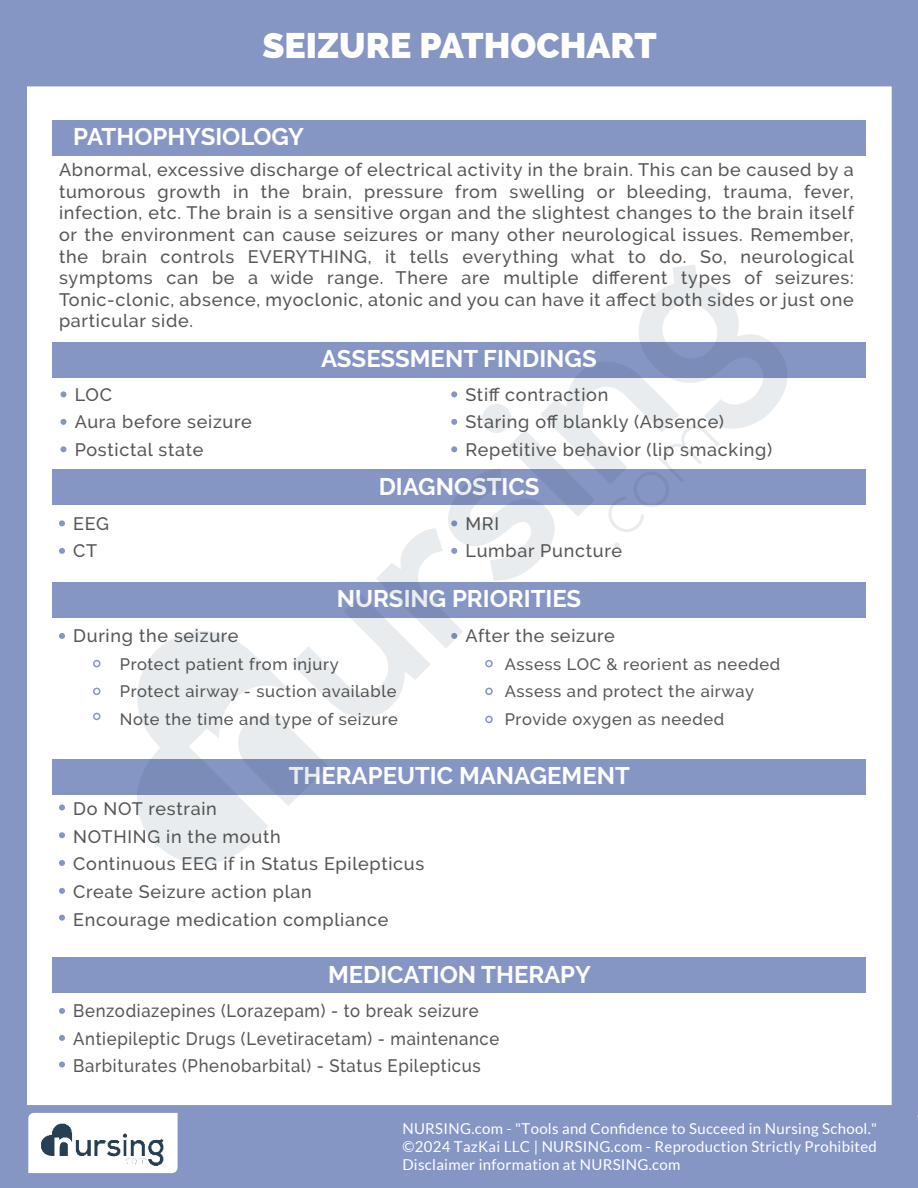
<style>
.page{position:relative;width:918px;height:1188px;background:#fff}
.page>*{position:absolute;margin:0;border:0;box-sizing:border-box;transform-origin:0 0}
.t1{font:800 35.7px "Raleway";color:#fff}
.t2{font:700 24px "Raleway";color:#fff}
.t3{font:500 18px/27.6px "Raleway";letter-spacing:.04em;color:#555655}
.t4{font:500 18px/27.6px "Raleway";letter-spacing:.04em;color:#555655;scale:.93 1}
.t5{font:500 16.5px/27.6px "Raleway";letter-spacing:.04em;color:#555655}
.t6{font:15px/18px "Lato";letter-spacing:.02em;color:#fff;text-align:justify}
</style>
<div class="page">
<div style="left:26px;top:0;width:892px;height:86px;background:#8595c4"></div>
<div style="left:26px;top:1105px;width:892px;height:83px;background:#8595c4"></div>
<div style="left:892px;top:2px;width:26px;height:1119px;background:#8595c4"></div>
<div style="left:0;top:0;width:26px;height:1188px;background:#8595c4"></div>
<div style="left:52px;top:120px;width:814px;height:35px;background:#8595c4"></div>
<div style="left:52px;top:342px;width:814px;height:35px;background:#8595c4"></div>
<svg style="left:61px;top:391px;width:6px;height:6px"></svg>
<svg style="left:61px;top:419px;width:6px;height:6px"></svg>
<svg style="left:61px;top:446px;width:6px;height:6px"></svg>
<div style="left:52px;top:469px;width:814px;height:36px;background:#8595c4"></div>
<svg style="left:59px;top:520px;width:6px;height:6px"></svg>
<svg style="left:59px;top:548px;width:6px;height:6px"></svg>
<div style="left:52px;top:582px;width:814px;height:35px;background:#8595c4"></div>
<svg style="left:59px;top:633px;width:6px;height:6px"></svg>
<div style="left:93px;top:660px;width:8px;height:7px;border:2px solid #8595c4;border-radius:50%"></div>
<div style="left:93px;top:688px;width:8px;height:7px;border:2px solid #8595c4;border-radius:50%"></div>
<div style="left:93px;top:713px;width:8px;height:7px;border:2px solid #8595c4;border-radius:50%"></div>
<div style="left:52px;top:759px;width:814px;height:35px;background:#8595c4"></div>
<svg style="left:59px;top:804px;width:6px;height:6px"></svg>
<svg style="left:59px;top:832px;width:6px;height:6px"></svg>
<svg style="left:59px;top:860px;width:6px;height:6px"></svg>
<svg style="left:59px;top:888px;width:6px;height:6px"></svg>
<svg style="left:59px;top:915px;width:6px;height:6px"></svg>
<div style="left:52px;top:958px;width:814px;height:35px;background:#8595c4"></div>
<svg style="left:59px;top:1008px;width:6px;height:6px"></svg>
<svg style="left:59px;top:1035px;width:6px;height:6px"></svg>
<svg style="left:59px;top:1062px;width:6px;height:6px"></svg>
<svg style="left:28px;top:1113px;width:150px;height:60px"></svg>
<img style="left:36px;top:1118px;width:134px;height:50px">
<svg style="left:137px;top:264px;width:651px;height:600px"></svg>
<h1 class="t1" style="left:262px;top:25px;width:396px">SEIZURE PATHOCHART</h1>
<h2 class="t2" style="left:73px;top:123px;width:232px">PATHOPHYSIOLOGY</h2>
<p class="t3" style="left:59px;top:161px;width:797px;line-height:21.6px;text-align:justify">Abnormal, excessive discharge of electrical activity in the brain. This can be caused by a tumorous growth in the brain, pressure from swelling or bleeding, trauma, fever, infection, etc. The brain is a sensitive organ and the slightest changes to the brain itself or the environment can cause seizures or many other neurological issues. Remember, the brain controls EVERYTHING, it tells everything what to do. So, neurological symptoms can be a wide range. There are multiple different types of seizures:<br>Tonic-clonic, absence, myoclonic, atonic and you can have it affect both sides or just one particular side.</p>
<h2 class="t2" style="left:321px;top:345px;width:277px">ASSESSMENT FINDINGS</h2>
<p class="t3" style="left:75px;top:382px;width:179px">LOC<br>Aura before seizure<br>Postictal state</p>
<p class="t3" style="left:465px;top:382px;width:308px">Stiff contraction<br>Staring off blankly (Absence)<br>Repetitive behavior (lip smacking)</p>
<h2 class="t2" style="left:379px;top:472px;width:162px">DIAGNOSTICS</h2>
<p class="t3" style="left:73px;top:511px;width:37px">EEG<br>CT</p>
<p class="t3" style="left:465px;top:511px;width:158px">MRI<br>Lumbar Puncture</p>
<h2 class="t2" style="left:337px;top:585px;width:246px">NURSING PRIORITIES</h2>
<p class="t3" style="left:73px;top:624px;width:167px">During the seizure</p>
<p class="t5" style="left:120px;top:652px;width:280px">Protect patient from injury<br>Protect airway - suction available<br>Note the time and type of seizure</p>
<p class="t3" style="left:465px;top:624px;width:151px">After the seizure</p>
<p class="t5" style="left:505px;top:652px;width:277px">Assess LOC &amp; reorient as needed<br>Assess and protect the airway<br>Provide oxygen as needed</p>
<h2 class="t2" style="left:289px;top:762px;width:343px">THERAPEUTIC MANAGEMENT</h2>
<p class="t3" style="left:73px;top:797px;width:353px">Do NOT restrain<br>NOTHING in the mouth<br>Continuous EEG if in Status Epilepticus<br>Create Seizure action plan<br>Encourage medication compliance</p>
<h2 class="t2" style="left:328px;top:960px;width:264px">MEDICATION THERAPY</h2>
<p class="t4" style="left:73px;top:999px;width:460px">Benzodiazepines (Lorazepam) - to break seizure<br>Antiepileptic Drugs (Levetiracetam) - maintenance<br>Barbiturates (Phenobarbital) - Status Epilepticus</p>
<p class="t6" style="left:402px;top:1120px;width:476px">NURSING.com - "Tools and Confidence to Succeed in Nursing School." ©2024 TazKai LLC | NURSING.com - Reproduction Strictly Prohibited Disclaimer information at NURSING.com</p>
</div>
